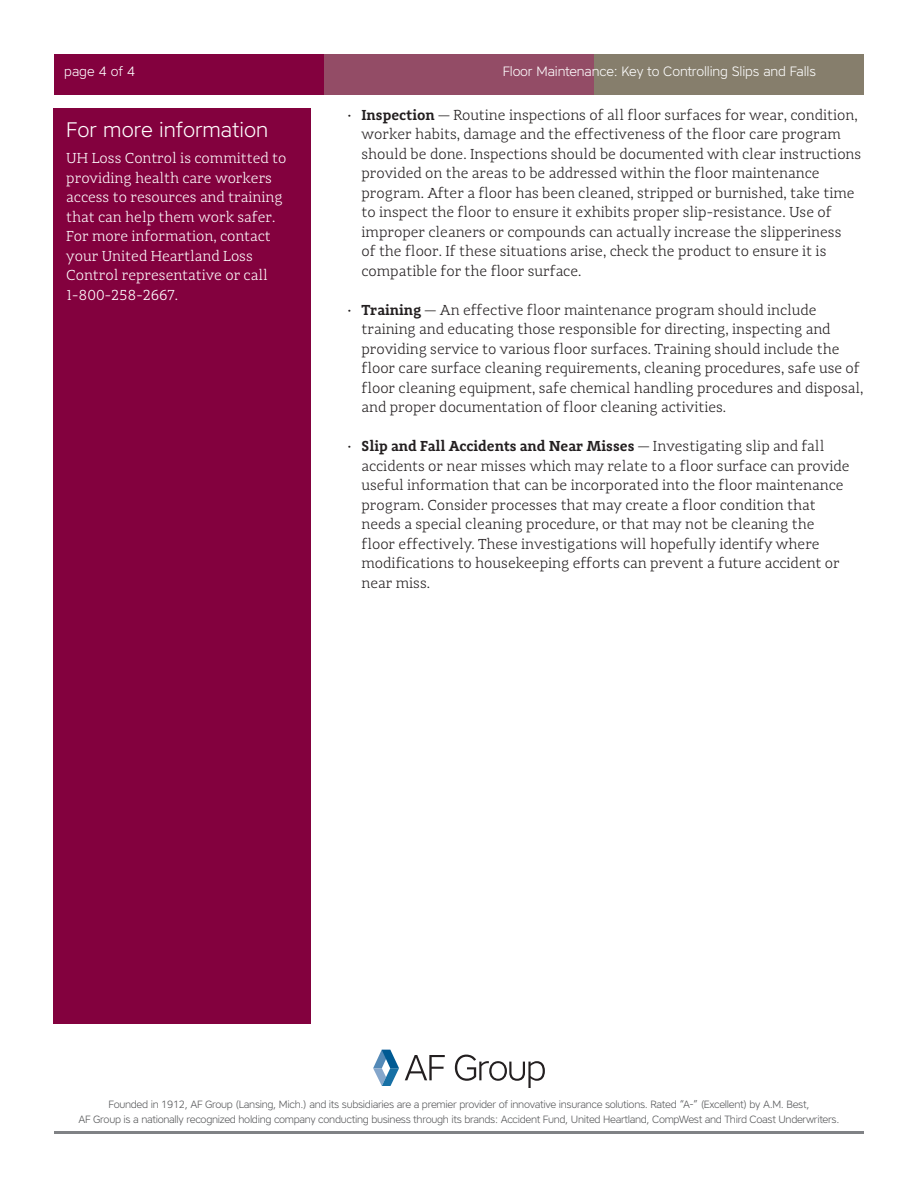
<style>
.page{position:relative;width:918px;height:1188px;background:#fff}
.page>*{position:absolute;margin:0;border:0;box-sizing:border-box;transform-origin:0 0}
.h4__Paragraph_headi{font:300 21px "Core Sans A";color:#fff}
.t1{font:300 15px/19.5px "Adagio Slab";color:#231f20}
.p__paragraphs{font:300 15px/19.5px "Adagio Slab";color:#fff}
.Page_Count_Heading{font:300 13.5px "Core Sans A";letter-spacing:-.01em;color:#fff}
.t2{font:300 10.5px/15px "Core Sans A";letter-spacing:-.03em;color:#57585a;text-align:center}
.s1{font-weight:600}
</style>
<div class="page">
<svg style="left:405px;top:1055px;width:40px;height:25px"></svg>
<svg style="left:455px;top:1055px;width:90px;height:33px"></svg>
<svg style="left:373px;top:1050px;width:26px;height:36px"></svg>
<hr style="left:54px;top:1131px;width:810px;height:3px;background:#808285">
<div style="left:54px;top:54px;width:270px;height:40px;background:#83013e"></div>
<div style="left:324px;top:54px;width:270px;height:40px;background:#934c66"></div>
<div style="left:594px;top:54px;width:270px;height:40px;background:#867e6c"></div>
<div style="left:53px;top:108px;width:258px;height:916px;background:#83013e"></div>
<p class="Page_Count_Heading" style="left:64px;top:62px;width:72px">page 4 of 4</p>
<p class="Page_Count_Heading" style="left:503px;top:63px;width:315px">Floor Maintenance: Key to Controlling Slips and Falls</p>
<p class="t1" style="left:362px;top:105px;width:501px;text-indent:-14px">• <span class="s1">Inspection</span> — Routine inspections of all floor surfaces for wear, condition, worker habits, damage and the effectiveness of the floor care program should be done. Inspections should be documented with clear instructions provided on the areas to be addressed within the floor maintenance program. After a floor has been cleaned, stripped or burnished, take time to inspect the floor to ensure it exhibits proper slip-resistance. Use of improper cleaners or compounds can actually increase the slipperiness<br>of the floor. If these situations arise, check the product to ensure it is compatible for the floor surface.</p>
<p class="t1" style="left:362px;top:300px;width:503px;text-indent:-14px">• <span class="s1">Training</span> — An effective floor maintenance program should include training and educating those responsible for directing, inspecting and providing service to various floor surfaces. Training should include the floor care surface cleaning requirements, cleaning procedures, safe use of floor cleaning equipment, safe chemical handling procedures and disposal, and proper documentation of floor cleaning activities.</p>
<p class="t1" style="left:362px;top:437px;width:490px;text-indent:-14px">• <span class="s1">Slip and Fall Accidents and Near Misses</span> — Investigating slip and fall accidents or near misses which may relate to a floor surface can provide useful information that can be incorporated into the floor maintenance program. Consider processes that may create a floor condition that needs a special cleaning procedure, or that may not be cleaning the floor effectively. These investigations will hopefully identify where modifications to housekeeping efforts can prevent a future accident or near miss.</p>
<p class="h4__Paragraph_headi" style="left:66px;top:116px;width:204px">For more information</p>
<p class="p__paragraphs" style="left:66px;top:148px;width:222px">UH Loss Control is committed to providing health care workers access to resources and training that can help them work safer.<br>For more information, contact your United Heartland Loss<br>Control representative or call<br>1-800-258-2667.</p>
<p class="t2" style="left:79px;top:1097px;width:762px">Founded in 1912, AF Group (Lansing, Mich.) and its subsidiaries are a premier provider of innovative insurance solutions. Rated “A-” (Excellent) by A.M. Best,<br>AF Group is a nationally recognized holding company conducting business through its brands: Accident Fund, United Heartland, CompWest and Third Coast Underwriters.</p>
</div>
